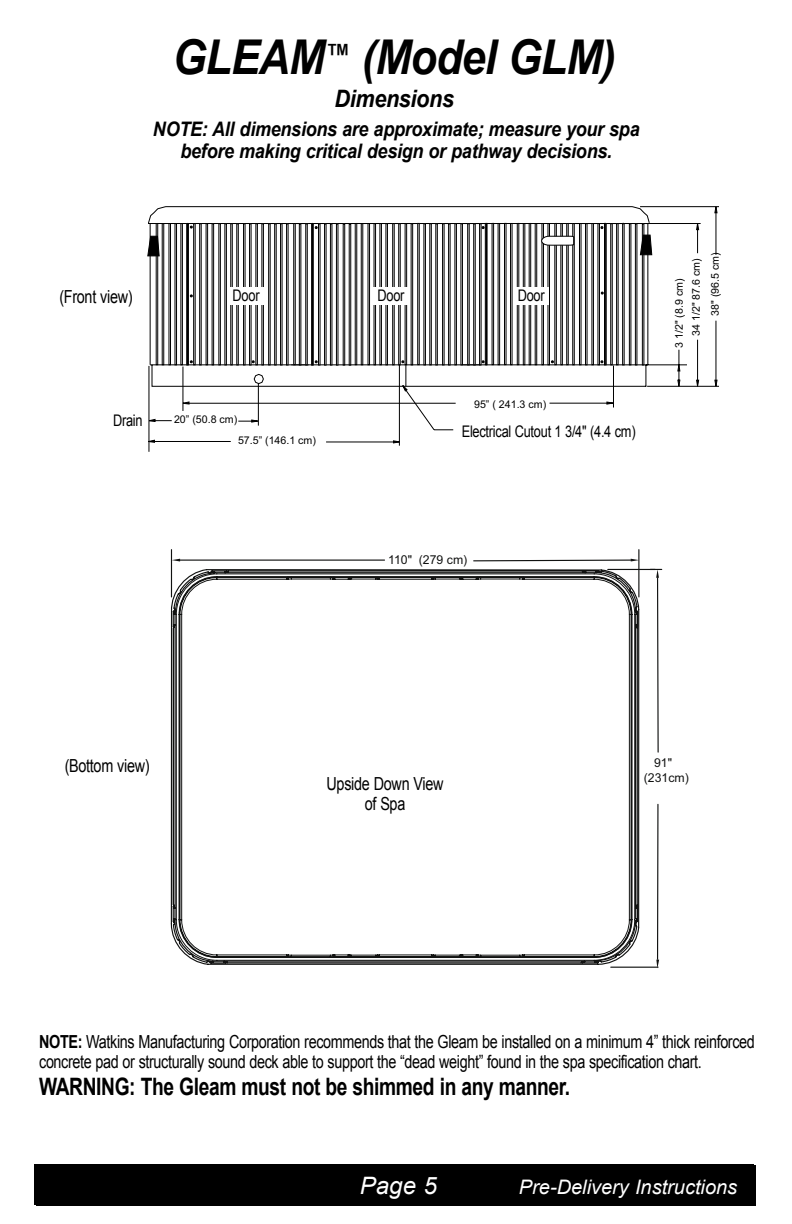
<style>
.page{position:relative;width:792px;height:1224px;background:#fff}
.page>*{position:absolute;margin:0;border:0;box-sizing:border-box;transform-origin:0 0}
.t1{font:italic 700 48px "Arial";letter-spacing:-.02em;color:#000;scale:.9 1}
.t2{font:34.4px "Arial";letter-spacing:-.01em;color:#000}
.t3{font:700 24px "Arial";letter-spacing:-.02em;color:#000;scale:.8 1}
.t4{font:italic 700 24px "Arial";letter-spacing:-.015em;color:#000;scale:.9 1}
.t5{font:italic 24px "Arial";color:#fff}
.t6{font:italic 700 20px/22px "Arial";letter-spacing:-.015em;color:#000;text-align:center;scale:.9 1}
.t7{font:italic 20px "Arial";color:#fff}
.t8{font:18px/20px "Arial";letter-spacing:-.025em;color:#000;scale:.8 1}
.t9{font:16px "Arial";letter-spacing:-.02em;color:#000;scale:.8 1}
.t10{font:12.2px/14.8px "Arial";color:#111211;text-align:center}
.t11{font:10.6px/17px "Arial";color:#000}
.s1{font-weight:700}
.s2{font-size:24px}
</style>
<div class="page">
<div style="left:36px;top:1165px;width:720px;height:41px;background:#000"></div>
<div style="left:34px;top:1165px;width:720px;height:40px;background:#000"></div>
<svg style="left:149px;top:206px;width:30px;height:159px"></svg>
<div style="left:156px;top:223px;width:2px;height:142px;border:1px solid #000"></div>
<svg style="left:170px;top:549px;width:470px;height:416px"></svg>
<svg style="left:172px;top:559px;width:8px;height:2px"></svg>
<svg style="left:473px;top:559px;width:166px;height:3px"></svg>
<hr style="left:608px;top:569px;width:47px;height:1px;background:#111211">
<hr style="left:611px;top:967px;width:47px;height:1px;background:#111211">
<hr style="left:657px;top:578px;width:2px;height:174px;background:#111211">
<hr style="left:657px;top:804px;width:2px;height:155px;background:#111211">
<svg style="left:650px;top:569px;width:12px;height:9px"></svg>
<svg style="left:656px;top:960px;width:3px;height:8px"></svg>
<hr style="left:149px;top:366px;width:1px;height:86px;background:#000">
<svg style="left:148px;top:419px;width:24px;height:3px"></svg>
<div style="left:169px;top:223px;width:2px;height:142px;border:1px solid #000"></div>
<div style="left:175px;top:223px;width:2px;height:142px;background:#fff;border:1px solid #000"></div>
<svg style="left:147px;top:236px;width:13px;height:21px"></svg>
<hr style="left:149px;top:441px;width:82px;height:1px;background:#000">
<svg style="left:148px;top:439px;width:7px;height:4px"></svg>
<svg style="left:179px;top:206px;width:540px;height:240px"></svg>
<div style="left:228px;top:287px;width:36px;height:18px;background:#fff"></div>
<div style="left:513px;top:287px;width:36px;height:18px;background:#fff"></div>
<div style="left:373px;top:287px;width:36px;height:18px;background:#fff"></div>
<h1 class="t1" style="left:173px;top:25px;width:494px">GLEA M<sup>™</sup> (Model GLM)</h1>
<h3 class="t4" style="left:335px;top:82px;width:134px">Dimensions</h3>
<p class="t6" style="left:153px;top:119px;width:542px">NOTE: All dimensions are approximate; measure your spa before making critical design or pathway decisions.</p>
<h2 class="t2" style="left:327px;top:69px;width:120px">GLEAM</h2>
<p class="t8" style="left:59px;top:287px;width:93px">(Front view)</p>
<p class="t9" style="left:233px;top:284px;width:35px">Door</p>
<p class="t9" style="left:378px;top:284px;width:35px">Door</p>
<p class="t9" style="left:518px;top:284px;width:35px">Door</p>
<p class="t9" style="left:113px;top:409px;width:38px">Drain</p>
<p class="t11" style="left:174px;top:411px;width:65px">20” (50.8 cm)</p>
<p class="t11" style="left:238px;top:432px;width:80px">57.5” (146.1 cm)</p>
<p class="t11" style="left:474px;top:395px;width:74px">95” ( 241.3 cm)</p>
<p class="t9" style="left:462px;top:421px;width:219px">Electrical Cutout 1 3/4" (4.4 cm)</p>
<p class="t11" style="left:671px;top:336px;width:79px;text-indent:-12px;rotate:-90deg">3 1/2" (8.9 cm)<br>34 1/2" 87.6 cm)</p>
<p class="t11" style="left:707px;top:316px;width:65px;rotate:-90deg">38" (96.5 cm)</p>
<p class="t10" style="left:388px;top:553px;width:81px">110" (279 cm)</p>
<p class="t8" style="left:65px;top:756px;width:108px">(Bottom view)</p>
<p class="t8" style="left:327px;top:774px;width:148px;text-align:center">Upside Down View of Spa</p>
<p class="t10" style="left:644px;top:756px;width:47px">91" (231cm)</p>
<p class="t8" style="left:39px;top:1031px;width:896px"><span class="s1">NOTE:</span> Watkins Manufacturing Corporation recommends that the Gleam be installed on a minimum 4” thick reinforced concrete pad or structurally sound deck able to support the “dead weight” found in the spa specification chart.</p>
<h3 class="t3" style="left:39px;top:1070px;width:665px">WARNING: The Gleam must not be shimmed in any manner.</h3>
<h3 class="t5" style="left:360px;top:1170px;width:78px">Page 5</h3>
<p class="t7" style="left:519px;top:1174px;width:220px">Pre-Delivery Instructions<span class="s2">x</span></p>
</div>
